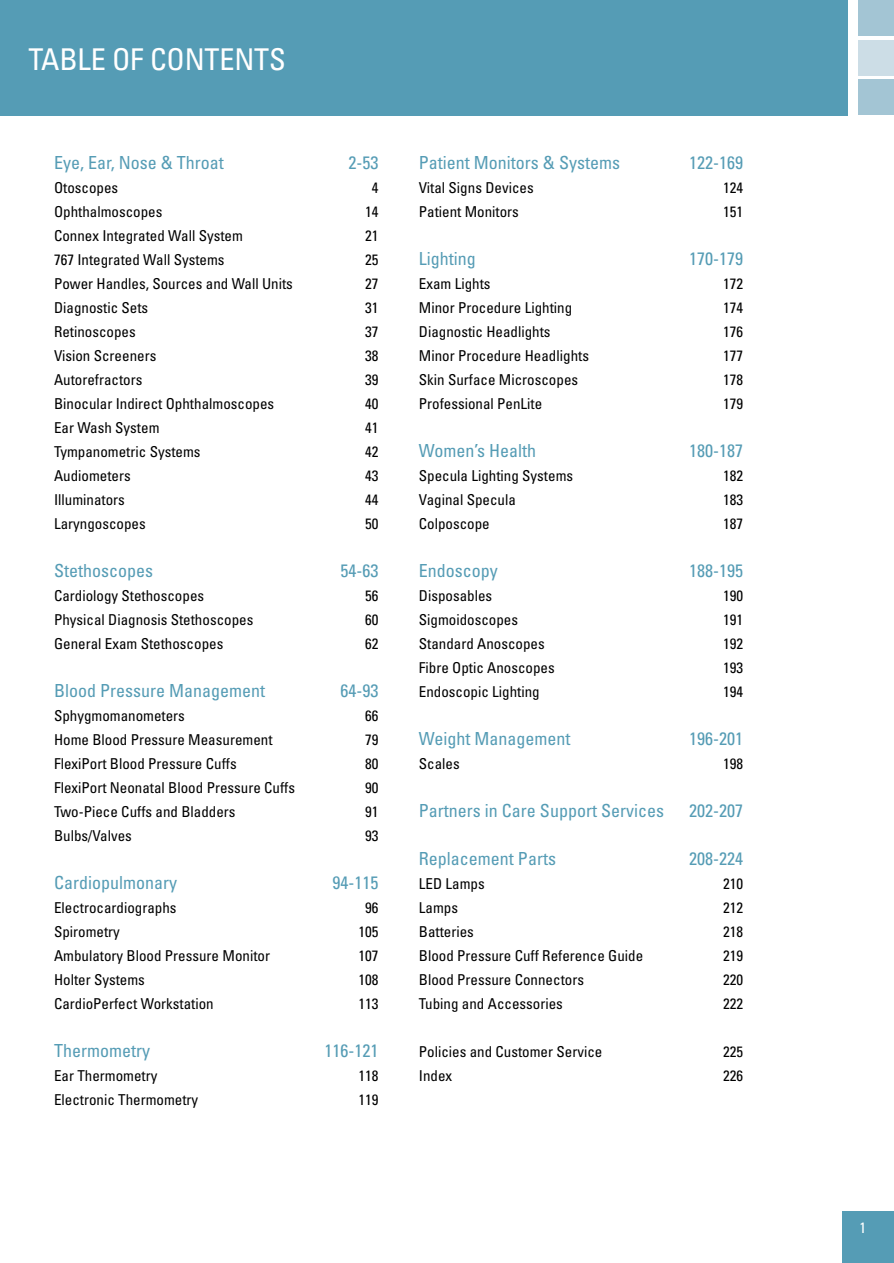
<style>
.page{position:relative;width:894px;height:1263px;background:#fff}
.page>*{position:absolute;margin:0;border:0;box-sizing:border-box;transform-origin:0 0}
.t1{font:condensed 30px "Univers";letter-spacing:-.005em;color:#fff}
.t2{font:condensed 18px "Univers";color:#559cb5}
.t3{font:condensed 15px "Univers";color:#000}
.t4{font:condensed 15px "Univers";color:#fff}
</style>
<div class="page">
<div style="left:841px;top:1211px;width:52px;height:52px;background:#559cb5"></div>
<div style="left:858px;top:0;width:35px;height:35px;background:#a3c5d4"></div>
<div style="left:858px;top:40px;width:35px;height:36px;background:#ccdde6"></div>
<div style="left:858px;top:80px;width:35px;height:35px;background:#a3c5d4"></div>
<div style="left:0;top:0;width:847px;height:115px;background:#559cb5"></div>
<h1 class="t1" style="left:28px;top:40px;width:255px">Tab le of Contents</h1>
<p class="t2" style="left:54px;top:151px;width:171px">Eye, Ear, N ose &amp; Throat</p>
<p class="t2" style="left:348px;top:151px;width:31px">2-53</p>
<p class="t3" style="left:54px;top:178px;width:66px">Otoscopes</p>
<p class="t3" style="left:371px;top:178px;width:8px">4</p>
<p class="t3" style="left:54px;top:202px;width:110px">O phthalmoscopes</p>
<p class="t3" style="left:365px;top:202px;width:15px">14</p>
<p class="t3" style="left:54px;top:226px;width:190px">Connex Integrated Wall System</p>
<p class="t3" style="left:365px;top:226px;width:15px">21</p>
<p class="t3" style="left:54px;top:250px;width:172px">767 Integrated Wall Systems</p>
<p class="t3" style="left:365px;top:250px;width:15px">25</p>
<p class="t3" style="left:54px;top:274px;width:240px">Power Handles, Sources and Wall Units</p>
<p class="t3" style="left:365px;top:274px;width:15px">27</p>
<p class="t3" style="left:54px;top:298px;width:96px">Diagnostic Sets</p>
<p class="t3" style="left:365px;top:298px;width:15px">31</p>
<p class="t3" style="left:54px;top:322px;width:83px">Retinoscopes</p>
<p class="t3" style="left:365px;top:322px;width:15px">37</p>
<p class="t3" style="left:54px;top:346px;width:104px">Vision Screeners</p>
<p class="t3" style="left:365px;top:346px;width:15px">38</p>
<p class="t3" style="left:54px;top:370px;width:90px">Autorefractors</p>
<p class="t3" style="left:365px;top:370px;width:15px">39</p>
<p class="t3" style="left:54px;top:394px;width:221px">Binocular Indirect Ophthalmoscopes</p>
<p class="t3" style="left:365px;top:394px;width:15px">40</p>
<p class="t3" style="left:54px;top:418px;width:107px">Ear Wash System</p>
<p class="t3" style="left:365px;top:418px;width:15px">41</p>
<p class="t3" style="left:54px;top:442px;width:148px">Tympanometric Systems</p>
<p class="t3" style="left:365px;top:442px;width:15px">42</p>
<p class="t3" style="left:54px;top:466px;width:78px">Audiometers</p>
<p class="t3" style="left:365px;top:466px;width:15px">43</p>
<p class="t3" style="left:54px;top:490px;width:72px">Illuminators</p>
<p class="t3" style="left:365px;top:490px;width:15px">44</p>
<p class="t3" style="left:54px;top:514px;width:93px">Laryngoscopes</p>
<p class="t3" style="left:365px;top:514px;width:15px">50</p>
<p class="t2" style="left:54px;top:559px;width:100px">Stethoscopes</p>
<p class="t2" style="left:340px;top:559px;width:39px">54-63</p>
<p class="t3" style="left:54px;top:586px;width:151px">Cardiology Stethoscopes</p>
<p class="t3" style="left:365px;top:586px;width:15px">56</p>
<p class="t3" style="left:54px;top:610px;width:201px">Physical Diagnosis Stethoscopes</p>
<p class="t3" style="left:365px;top:610px;width:15px">60</p>
<p class="t3" style="left:54px;top:634px;width:171px">General Exam Stethoscopes</p>
<p class="t3" style="left:365px;top:634px;width:15px">62</p>
<p class="t2" style="left:54px;top:679px;width:212px">Blood Pressure Management</p>
<p class="t2" style="left:340px;top:679px;width:39px">64-93</p>
<p class="t3" style="left:54px;top:706px;width:132px">Sphygmomanometers</p>
<p class="t3" style="left:365px;top:706px;width:15px">66</p>
<p class="t3" style="left:54px;top:730px;width:220px">Home Blood Pressure Measurement</p>
<p class="t3" style="left:365px;top:730px;width:15px">79</p>
<p class="t3" style="left:54px;top:754px;width:184px">FlexiPort Blood Pressure Cuffs</p>
<p class="t3" style="left:365px;top:754px;width:15px">80</p>
<p class="t3" style="left:54px;top:778px;width:242px">FlexiPort N eonatal Blood Pressure Cuffs</p>
<p class="t3" style="left:365px;top:778px;width:15px">90</p>
<p class="t3" style="left:54px;top:802px;width:183px">Two-Piece Cuffs and Bladders</p>
<p class="t3" style="left:365px;top:802px;width:15px">91</p>
<p class="t3" style="left:54px;top:826px;width:79px">Bulbs/Valves</p>
<p class="t3" style="left:365px;top:826px;width:15px">93</p>
<p class="t2" style="left:54px;top:871px;width:124px">Cardiopulmonary</p>
<p class="t2" style="left:332px;top:871px;width:47px">94-115</p>
<p class="t3" style="left:54px;top:898px;width:124px">Electrocardiographs</p>
<p class="t3" style="left:365px;top:898px;width:15px">96</p>
<p class="t3" style="left:54px;top:922px;width:67px">Spirometry</p>
<p class="t3" style="left:358px;top:922px;width:21px">105</p>
<p class="t3" style="left:54px;top:946px;width:217px">Ambulatory Blood Pressure Monitor</p>
<p class="t3" style="left:358px;top:946px;width:21px">107</p>
<p class="t3" style="left:54px;top:970px;width:92px">Holter Systems</p>
<p class="t3" style="left:358px;top:970px;width:21px">108</p>
<p class="t3" style="left:54px;top:994px;width:161px">CardioPerfect Workstation</p>
<p class="t3" style="left:358px;top:994px;width:21px">113</p>
<p class="t2" style="left:54px;top:1039px;width:97px">Thermometry</p>
<p class="t2" style="left:324px;top:1039px;width:55px">116-121</p>
<p class="t3" style="left:54px;top:1066px;width:105px">Ear Thermometry</p>
<p class="t3" style="left:358px;top:1066px;width:21px">118</p>
<p class="t3" style="left:54px;top:1090px;width:146px">Electronic Thermometry</p>
<p class="t3" style="left:358px;top:1090px;width:21px">119</p>
<p class="t2" style="left:418px;top:151px;width:202px">Patient Monitors &amp; Systems</p>
<p class="t2" style="left:689px;top:151px;width:55px">122-169</p>
<p class="t3" style="left:418px;top:178px;width:116px">Vital Signs Devices</p>
<p class="t3" style="left:723px;top:178px;width:21px">124</p>
<p class="t3" style="left:418px;top:202px;width:101px">Patient Monitors</p>
<p class="t3" style="left:723px;top:202px;width:21px">151</p>
<p class="t2" style="left:418px;top:247px;width:58px">Lighting</p>
<p class="t2" style="left:689px;top:247px;width:55px">170-179</p>
<p class="t3" style="left:418px;top:274px;width:73px">Exam Lights</p>
<p class="t3" style="left:723px;top:274px;width:21px">172</p>
<p class="t3" style="left:418px;top:298px;width:155px">Minor Procedure Lighting</p>
<p class="t3" style="left:723px;top:298px;width:21px">174</p>
<p class="t3" style="left:418px;top:322px;width:133px">Diagnostic Headlights</p>
<p class="t3" style="left:723px;top:322px;width:21px">176</p>
<p class="t3" style="left:418px;top:346px;width:171px">Minor Procedure Headlights</p>
<p class="t3" style="left:723px;top:346px;width:21px">177</p>
<p class="t3" style="left:418px;top:370px;width:161px">Skin Surface Microscopes</p>
<p class="t3" style="left:723px;top:370px;width:21px">178</p>
<p class="t3" style="left:418px;top:394px;width:125px">Professional PenLite</p>
<p class="t3" style="left:723px;top:394px;width:21px">179</p>
<p class="t2" style="left:418px;top:439px;width:119px">Women’s Health</p>
<p class="t2" style="left:689px;top:439px;width:55px">180-187</p>
<p class="t3" style="left:418px;top:466px;width:156px">Specula Lighting Systems</p>
<p class="t3" style="left:723px;top:466px;width:21px">182</p>
<p class="t3" style="left:418px;top:490px;width:98px">Vaginal Specula</p>
<p class="t3" style="left:723px;top:490px;width:21px">183</p>
<p class="t3" style="left:418px;top:514px;width:72px">Colposcope</p>
<p class="t3" style="left:723px;top:514px;width:21px">187</p>
<p class="t2" style="left:418px;top:559px;width:80px">Endoscopy</p>
<p class="t2" style="left:689px;top:559px;width:55px">188-195</p>
<p class="t3" style="left:418px;top:586px;width:75px">Disposables</p>
<p class="t3" style="left:723px;top:586px;width:21px">190</p>
<p class="t3" style="left:418px;top:610px;width:101px">Sigmoidoscopes</p>
<p class="t3" style="left:723px;top:610px;width:21px">191</p>
<p class="t3" style="left:418px;top:634px;width:127px">Standard Anoscopes</p>
<p class="t3" style="left:723px;top:634px;width:21px">192</p>
<p class="t3" style="left:418px;top:658px;width:137px">Fibre O ptic Anoscopes</p>
<p class="t3" style="left:723px;top:658px;width:21px">193</p>
<p class="t3" style="left:418px;top:682px;width:122px">Endoscopic Lighting</p>
<p class="t3" style="left:723px;top:682px;width:21px">194</p>
<p class="t2" style="left:418px;top:727px;width:153px">Weight Management</p>
<p class="t2" style="left:689px;top:727px;width:55px">196-201</p>
<p class="t3" style="left:418px;top:754px;width:42px">Scales</p>
<p class="t3" style="left:723px;top:754px;width:21px">198</p>
<p class="t2" style="left:418px;top:799px;width:246px">Partners in Care Support Services</p>
<p class="t2" style="left:689px;top:799px;width:55px">202-207</p>
<p class="t2" style="left:418px;top:847px;width:138px">Replacement Parts</p>
<p class="t2" style="left:689px;top:847px;width:55px">208-224</p>
<p class="t3" style="left:418px;top:874px;width:8px">LED</p>
<p class="t3" style="left:445px;top:874px;width:41px">Lamps</p>
<p class="t3" style="left:723px;top:874px;width:21px">210</p>
<p class="t3" style="left:418px;top:898px;width:41px">Lamps</p>
<p class="t3" style="left:723px;top:898px;width:21px">212</p>
<p class="t3" style="left:418px;top:922px;width:56px">Batteries</p>
<p class="t3" style="left:723px;top:922px;width:21px">218</p>
<p class="t3" style="left:418px;top:946px;width:226px">Blood Pressure Cuff Reference Guide</p>
<p class="t3" style="left:723px;top:946px;width:21px">219</p>
<p class="t3" style="left:418px;top:970px;width:166px">Blood Pressure Connectors</p>
<p class="t3" style="left:723px;top:970px;width:21px">220</p>
<p class="t3" style="left:418px;top:994px;width:145px">Tubing and Accessories</p>
<p class="t3" style="left:723px;top:994px;width:21px">222</p>
<p class="t3" style="left:418px;top:1042px;width:185px">Policies and Customer Service</p>
<p class="t3" style="left:723px;top:1042px;width:21px">225</p>
<p class="t3" style="left:418px;top:1066px;width:35px">Index</p>
<p class="t3" style="left:723px;top:1066px;width:21px">226</p>
<p class="t4" style="left:859px;top:1218px;width:8px">1</p>
</div>
